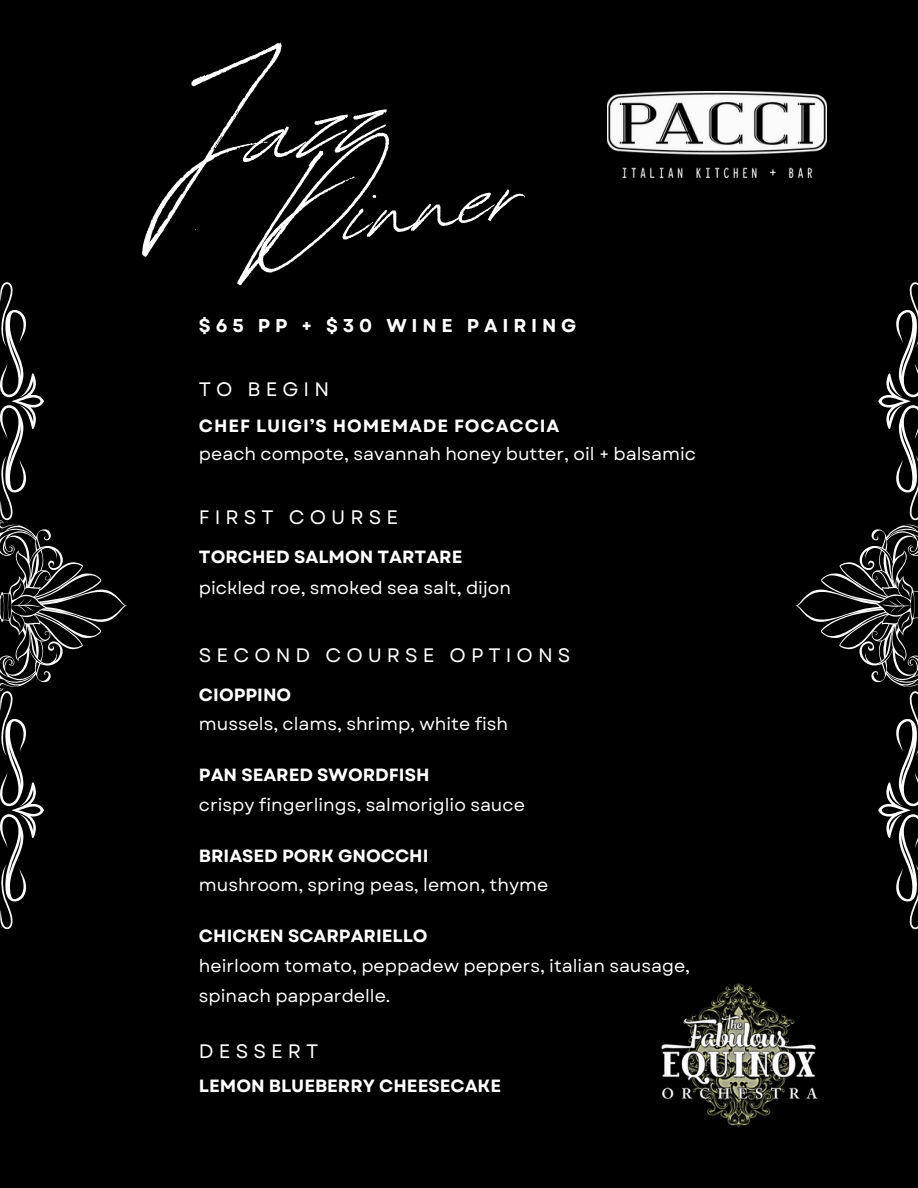
<style>
.page{position:relative;width:918px;height:1188px;background:#000}
.page>*{position:absolute;margin:0;border:0;box-sizing:border-box;transform-origin:0 0}
.t1{font:190.5px "Revive 80 Signature";color:#fff}
.t2{font:158.4px "Revive 80 Signature";color:#fff}
.t3{font:19.5px "Garet";letter-spacing:.26em;color:#fff}
.t4{font:700 18.6px "Garet";letter-spacing:.26em;color:#fff}
.t5{font:17.7px/30px "Garet";color:#fff}
.t6{font:700 17.7px "Garet";color:#fff}
.t7{font:700 17.7px "Garet";letter-spacing:.05em;color:#fff}
</style>
<div class="page">
<img style="left:607px;top:92px;width:219px;height:85px">
<img style="left:661px;top:982px;width:157px;height:145px">
<svg style="left:0;top:282px;width:126px;height:647px"></svg>
<svg style="left:796px;top:282px;width:122px;height:647px"></svg>
<p class="t1" style="left:163px;top:-5px;width:198px;rotate:-8deg">Jazz</p>
<p class="t2" style="left:236px;top:106px;width:275px;rotate:-8deg">Dinner</p>
<h4 class="t4" style="left:199px;top:312px;width:379px">$65 PP + $30 WINE PAIRING</h4>
<h4 class="t3" style="left:199px;top:375px;width:132px">TO BEGIN</h4>
<p class="t7" style="left:199px;top:413px;width:362px">CHEF LUIGI’S HOMEMADE FOCACCIA</p>
<p class="t5" style="left:199px;top:439px;width:499px">peach compote, savannah honey butter, oil + balsamic</p>
<p class="t3" style="left:199px;top:503px;width:201px">FIRST COURSE</p>
<h4 class="t6" style="left:199px;top:544px;width:265px">TORCHED SALMON TARTARE</h4>
<p class="t5" style="left:199px;top:573px;width:314px">pickled roe, smoked sea salt, dijon</p>
<p class="t3" style="left:199px;top:641px;width:373px">SECOND COURSE OPTIONS</p>
<h2 class="t6" style="left:199px;top:682px;width:94px">CIOPPINO</h2>
<p class="t5" style="left:199px;top:709px;width:311px">mussels, clams, shrimp, white fish</p>
<p class="t6" style="left:199px;top:762px;width:232px">PAN SEARED SWORDFISH</p>
<p class="t5" style="left:199px;top:790px;width:327px">crispy fingerlings, salmoriglio sauce</p>
<p class="t6" style="left:199px;top:843px;width:231px">BRIASED PORK GNOCCHI</p>
<p class="t5" style="left:199px;top:870px;width:351px">mushroom, spring peas, lemon, thyme</p>
<p class="t6" style="left:199px;top:923px;width:230px">CHICKEN SCARPARIELLO</p>
<h3 class="t5" style="left:199px;top:951px;width:493px">heirloom tomato, peppadew peppers, italian sausage, spinach pappardelle.</h3>
<p class="t3" style="left:199px;top:1037px;width:121px">DESSERT</p>
<p class="t6" style="left:199px;top:1073px;width:304px">LEMON BLUEBERRY CHEESECAKE</p>
</div>
